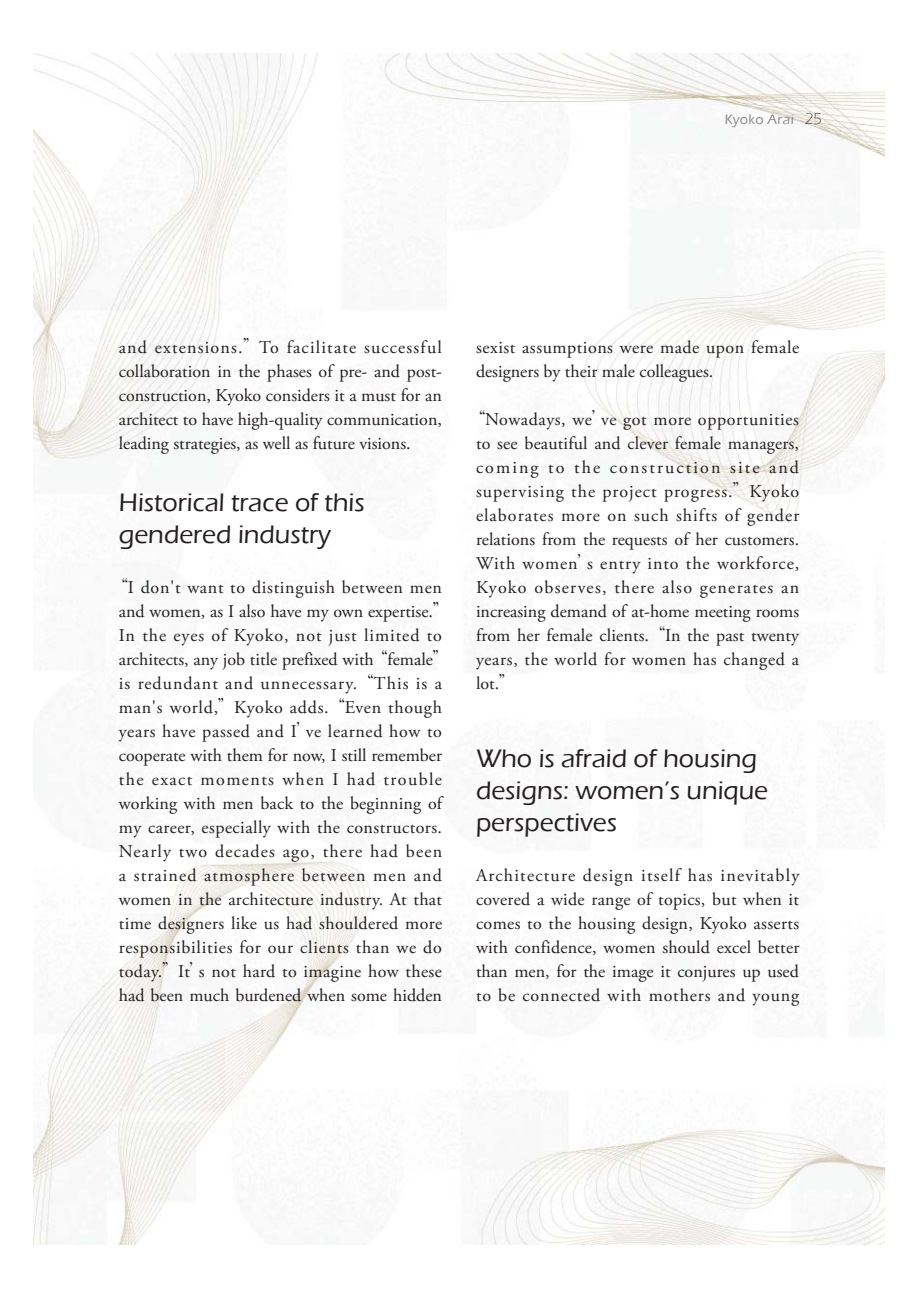
<style>
.page{position:relative;width:918px;height:1298px;background:#fff}
.page>*{position:absolute;margin:0;border:0;box-sizing:border-box;transform-origin:0 0}
.t1{font:500 26px/32px "Eras ITC";color:#231f20}
.t2{font:18px/24px "Adobe Garamond Pro";letter-spacing:.025em;color:#231f20;text-align:justify}
.t3{font:300 16px "Eras ITC";color:#231f20}
.t4{font:500 14px "Eras ITC";letter-spacing:.025em;color:#888889}
.s1{font-family:"DF Li Song Std W3 E Ten B5 H"}
</style>
<div class="page">
<img style="left:34px;top:54px;width:850px;height:1190px">
<p class="t4" style="left:725px;top:111px;width:70px">Kyoko Arai</p>
<p class="t3" style="left:805px;top:110px;width:19px">25</p>
<p class="t2" style="left:119px;top:336px;width:325px">and extensions.<span class="s1">”</span>To facilitate successful collaboration in the phases of pre- and post&shy;construction, Kyoko considers it a must for an architect to have high-quality communication, leading strategies, as well as future visions.</p>
<h1 class="t1" style="left:119px;top:487px;width:247px">Historical trace of this gendered industry</h1>
<p class="t2" style="left:110px;top:576px;width:343px;text-align:center"><span class="s1">“</span>I don't want to distinguish between men and women, as I also have my own expertise.<span class="s1">” </span>In the eyes of Kyoko, not just limited to architects, any job title prefixed with <span class="s1">“</span>female<span class="s1">” </span>is redundant and unnecessary. <span class="s1">“</span>This is a man's world,<span class="s1">”</span>Kyoko adds. <span class="s1">“</span>Even though years have passed and I<span class="s1">’</span>ve learned how to cooperate with them for now, I still remember the exact moments when I had trouble working with men back to the beginning of my career, especially with the constructors.<br>Nearly two decades ago, there had been<br>a strained atmosphere between men and women in the architecture industry. At that time designers like us had shouldered more responsibilities for our clients than we do today.<span class="s1">”</span>It<span class="s1">’</span>s not hard to imagine how these had been much burdened when some hidden</p>
<p class="t2" style="left:476px;top:336px;width:325px">sexist assumptions were made upon female designers by their male colleagues.</p>
<p class="t2" style="left:476px;top:408px;width:325px;text-indent:-9px"><span class="s1">“</span>Nowadays, we<span class="s1">’</span>ve got more opportunities to see beautiful and clever female managers, coming to the construction site and supervising the project progress.<span class="s1">”</span>Kyoko elaborates more on such shifts of gender relations from the requests of her customers.<br>With women<span class="s1">’</span>s entry into the workforce, Kyoko observes, there also generates an increasing demand of at-home meeting rooms from her female clients. <span class="s1">“</span>In the past twenty years, the world for women has changed a lot.<span class="s1">”</span></p>
<h1 class="t1" style="left:476px;top:743px;width:294px">Who is afraid of housing designs: women’s unique perspectives</h1>
<p class="t2" style="left:476px;top:864px;width:325px">Architecture design itself has inevitably covered a wide range of topics, but when it comes to the housing design, Kyoko asserts with confidence, women should excel better than men, for the image it conjures up used to be connected with mothers and young</p>
</div>
